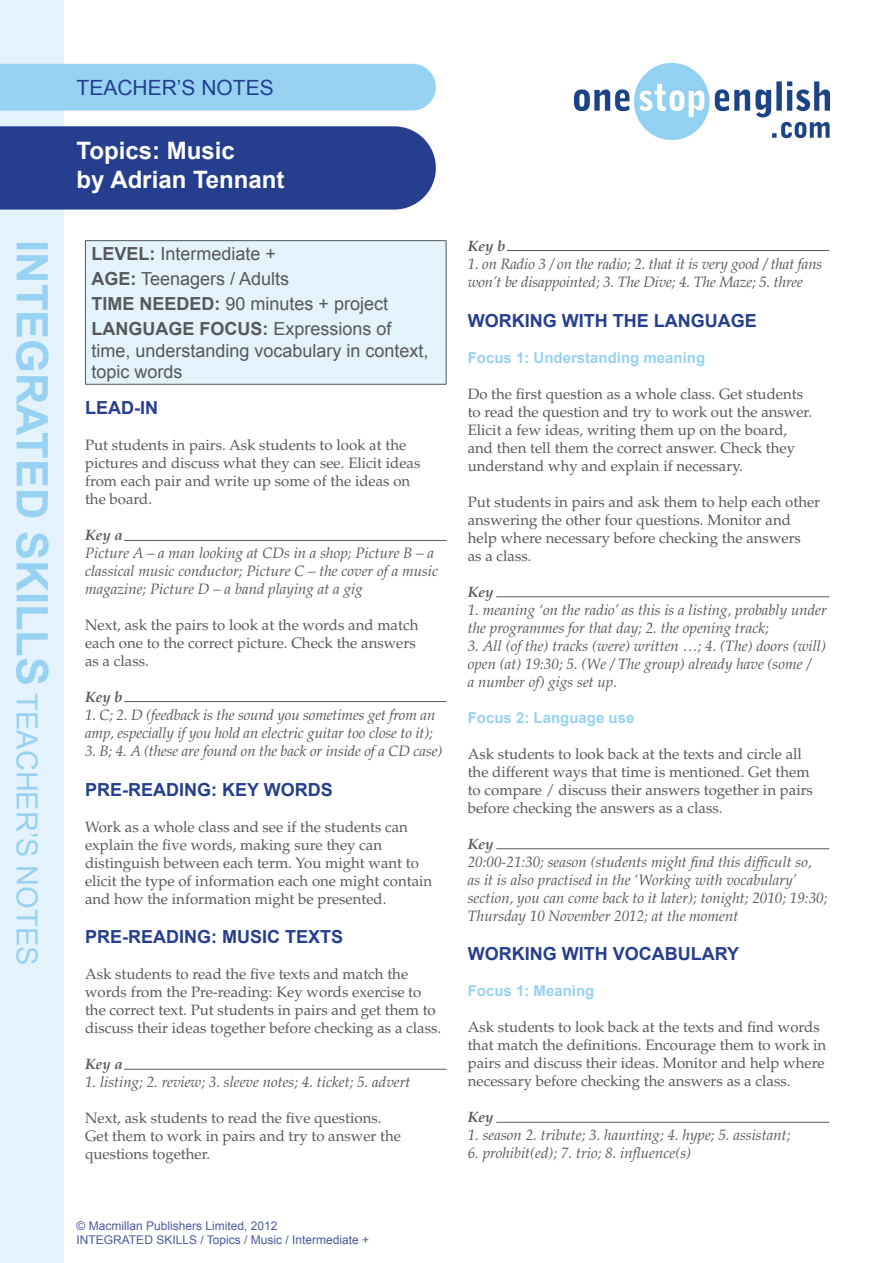
<style>
.page{position:relative;width:893px;height:1263px;background:#fff}
.page>*{position:absolute;margin:0;border:0;box-sizing:border-box;transform-origin:0 0}
.t1{font:700 43.35px "Arial";color:#97d2f2}
.t2{font:700 24px "Arial";color:#fff}
.t3{font:21px "Arial";color:#253f8e}
.Body_Palatino{font:18px/21.6px "Arial";color:#57585a}
.Body_Palatino-2{font:700 18px "Arial";color:#253f8e}
.Body_Palatino-3{font:15px/18px "Palatino LT Std";color:#57585a}
.Body_Palatino-4{font:italic 15px/18px "Palatino LT Std";color:#57585a}
.Body_Palatino-5{font:700 15px "Arial";color:#97d2f2}
.Body_Palatino-6{font:italic 700 15px "Palatino LT Std";color:#57585a}
.t4{font:12px "Arial";color:#4d5a9e}
.s1{font-weight:400;font-size:28.95px}
.s2{font-weight:700}
</style>
<div class="page">
<div style="left:0;top:0;width:64px;height:1263px;background:#e3f2fb"></div>
<img style="left:575px;top:64px;width:254px;height:75px">
<div style="left:0;top:126px;width:436px;height:84px;background:#253f8e"></div>
<div style="left:0;top:64px;width:436px;height:47px;background:#97d2f2"></div>
<div style="left:86px;top:241px;width:360px;height:143px;background:#e3f2fb"></div>
<hr style="left:85px;top:240px;width:361px;height:1px;background:#57585a">
<svg style="left:85px;top:241px;width:1px;height:75px"></svg>
<svg style="left:446px;top:241px;width:1px;height:75px"></svg>
<hr style="left:85px;top:316px;width:1px;height:68px;background:#57585a">
<hr style="left:446px;top:316px;width:1px;height:68px;background:#57585a">
<hr style="left:85px;top:384px;width:361px;height:1px;background:#57585a">
<hr style="left:124px;top:540px;width:322px;height:1px;background:#57585a">
<hr style="left:507px;top:250px;width:322px;height:1px;background:#57585a">
<hr style="left:124px;top:701px;width:322px;height:1px;background:#57585a">
<hr style="left:124px;top:1069px;width:322px;height:1px;background:#57585a">
<hr style="left:496px;top:596px;width:333px;height:1px;background:#57585a">
<hr style="left:496px;top:848px;width:333px;height:1px;background:#57585a">
<hr style="left:496px;top:1122px;width:333px;height:1px;background:#57585a">
<p class="t3" style="left:77px;top:74px;width:199px">TEACHER’S NOTES</p>
<p class="t2" style="left:77px;top:135px;width:160px">Topics: Music</p>
<p class="t2" style="left:77px;top:164px;width:210px">by Adrian Tennant</p>
<p class="t1" style="left:61px;top:240px;width:726px;rotate:90deg">INTEGRATED SKILLS <span class="s1">TEACHER’S NOTES</span></p>
<p class="Body_Palatino" style="left:91px;top:243px;width:186px"><span class="s2">LEVEL:</span> Intermediate +</p>
<p class="Body_Palatino" style="left:91px;top:268px;width:199px"><span class="s2">AGE:</span> Teenagers / Adults</p>
<p class="Body_Palatino" style="left:91px;top:293px;width:298px"><span class="s2">TIME NEEDED:</span> 90 minutes + project</p>
<p class="Body_Palatino" style="left:91px;top:318px;width:339px"><span class="s2">LANGUAGE FOCUS:</span> Expressions of time, understanding vocabulary in context, topic words</p>
<p class="Body_Palatino-2" style="left:85px;top:396px;width:74px">LEAD-IN</p>
<p class="Body_Palatino-3" style="left:85px;top:436px;width:337px">Put students in pairs. Ask students to look at the pictures and discuss what they can see. Elicit ideas from each pair and write up some of the ideas on the board.</p>
<p class="Body_Palatino-6" style="left:85px;top:526px;width:39px">Key a</p>
<p class="Body_Palatino-4" style="left:85px;top:544px;width:355px">Picture A – a man looking at CDs in a shop; Picture B – a classical music conductor; Picture C – the cover of a music magazine; Picture D – a band playing at a gig</p>
<p class="Body_Palatino-3" style="left:85px;top:616px;width:335px">Next, ask the pairs to look at the words and match each one to the correct picture. Check the answers as a class.</p>
<p class="Body_Palatino-6" style="left:85px;top:688px;width:39px">Key b</p>
<p class="Body_Palatino-4" style="left:85px;top:706px;width:352px">1. C; 2. D (feedback is the sound you sometimes get from an amp, especially if you hold an electric guitar too close to it);</p>
<p class="Body_Palatino-4" style="left:85px;top:742px;width:359px">3. B; 4. A (these are found on the back or inside of a CD case)</p>
<p class="Body_Palatino-2" style="left:85px;top:777px;width:249px">PRE-READING: KEY WORDS</p>
<p class="Body_Palatino-3" style="left:85px;top:818px;width:349px">Work as a whole class and see if the students can explain the five words, making sure they can distinguish between each term. You might want to elicit the type of information each one might contain and how the information might be presented.</p>
<p class="Body_Palatino-2" style="left:85px;top:925px;width:260px">PRE-READING: MUSIC TEXTS</p>
<p class="Body_Palatino-3" style="left:85px;top:965px;width:358px">Ask students to read the five texts and match the words from the Pre-reading: Key words exercise to the correct text. Put students in pairs and get them to discuss their ideas together before checking as a class.</p>
<p class="Body_Palatino-6" style="left:85px;top:1055px;width:39px">Key a</p>
<p class="Body_Palatino-4" style="left:85px;top:1073px;width:327px">1. listing; 2. review; 3. sleeve notes; 4. ticket; 5. advert</p>
<p class="Body_Palatino-3" style="left:85px;top:1109px;width:318px">Next, ask students to read the five questions.<br>Get them to work in pairs and try to answer the questions together.</p>
<p class="t4" style="left:77px;top:1218px;width:202px">© Macmillan Publishers Limited, 2012</p>
<p class="t4" style="left:77px;top:1232px;width:294px">INTEGRATED SKILLS / Topics / Music / Intermediate +</p>
<p class="Body_Palatino-6" style="left:468px;top:237px;width:39px">Key b</p>
<p class="Body_Palatino-4" style="left:468px;top:255px;width:356px">1. on Radio 3 / on the radio; 2. that it is very good / that fans won’t be disappointed; 3. The Dive; 4. The Maze; 5. three</p>
<p class="Body_Palatino-2" style="left:468px;top:309px;width:290px">WORKING WITH THE LANGUAGE</p>
<p class="Body_Palatino-5" style="left:468px;top:348px;width:239px">Focus 1: Understanding meaning</p>
<p class="Body_Palatino-3" style="left:468px;top:385px;width:346px">Do the first question as a whole class. Get students to read the question and try to work out the answer.<br>Elicit a few ideas, writing them up on the board, and then tell them the correct answer. Check they understand why and explain if necessary.</p>
<p class="Body_Palatino-3" style="left:468px;top:493px;width:354px">Put students in pairs and ask them to help each other answering the other four questions. Monitor and help where necessary before checking the answers<br>as a class.</p>
<p class="Body_Palatino-6" style="left:468px;top:583px;width:27px">Key</p>
<p class="Body_Palatino-4" style="left:468px;top:601px;width:361px">1. meaning ‘on the radio’ as this is a listing, probably under the programmes for that day; 2. the opening track;</p>
<p class="Body_Palatino-4" style="left:468px;top:637px;width:360px">3. All (of the) tracks (were) written …; 4. (The) doors (will) open (at) 19:30; 5. (We / The group) already have (some /<br>a number of) gigs set up.</p>
<p class="Body_Palatino-5" style="left:468px;top:708px;width:168px">Focus 2: Language use</p>
<p class="Body_Palatino-3" style="left:468px;top:745px;width:347px">Ask students to look back at the texts and circle all the different ways that time is mentioned. Get them to compare / discuss their answers together in pairs before checking the answers as a class.</p>
<p class="Body_Palatino-6" style="left:468px;top:835px;width:27px">Key</p>
<p class="Body_Palatino-4" style="left:468px;top:853px;width:361px">20:00-21:30; season (students might find this difficult so, as it is also practised in the ‘Working with vocabulary’ section, you can come back to it later); tonight; 2010; 19:30; Thursday 10 November 2012; at the moment</p>
<p class="Body_Palatino-2" style="left:468px;top:942px;width:273px">WORKING WITH VOCABULARY</p>
<p class="Body_Palatino-5" style="left:468px;top:981px;width:128px">Focus 1: Meaning</p>
<p class="Body_Palatino-3" style="left:468px;top:1018px;width:360px">Ask students to look back at the texts and find words that match the definitions. Encourage them to work in pairs and discuss their ideas. Monitor and help where necessary before checking the answers as a class.</p>
<p class="Body_Palatino-6" style="left:468px;top:1108px;width:27px">Key</p>
<p class="Body_Palatino-4" style="left:468px;top:1127px;width:324px">1. season 2. tribute; 3. haunting; 4. hype; 5. assistant;</p>
<p class="Body_Palatino-4" style="left:468px;top:1145px;width:225px">6. prohibit(ed); 7. trio; 8. influence(s)</p>
</div>
